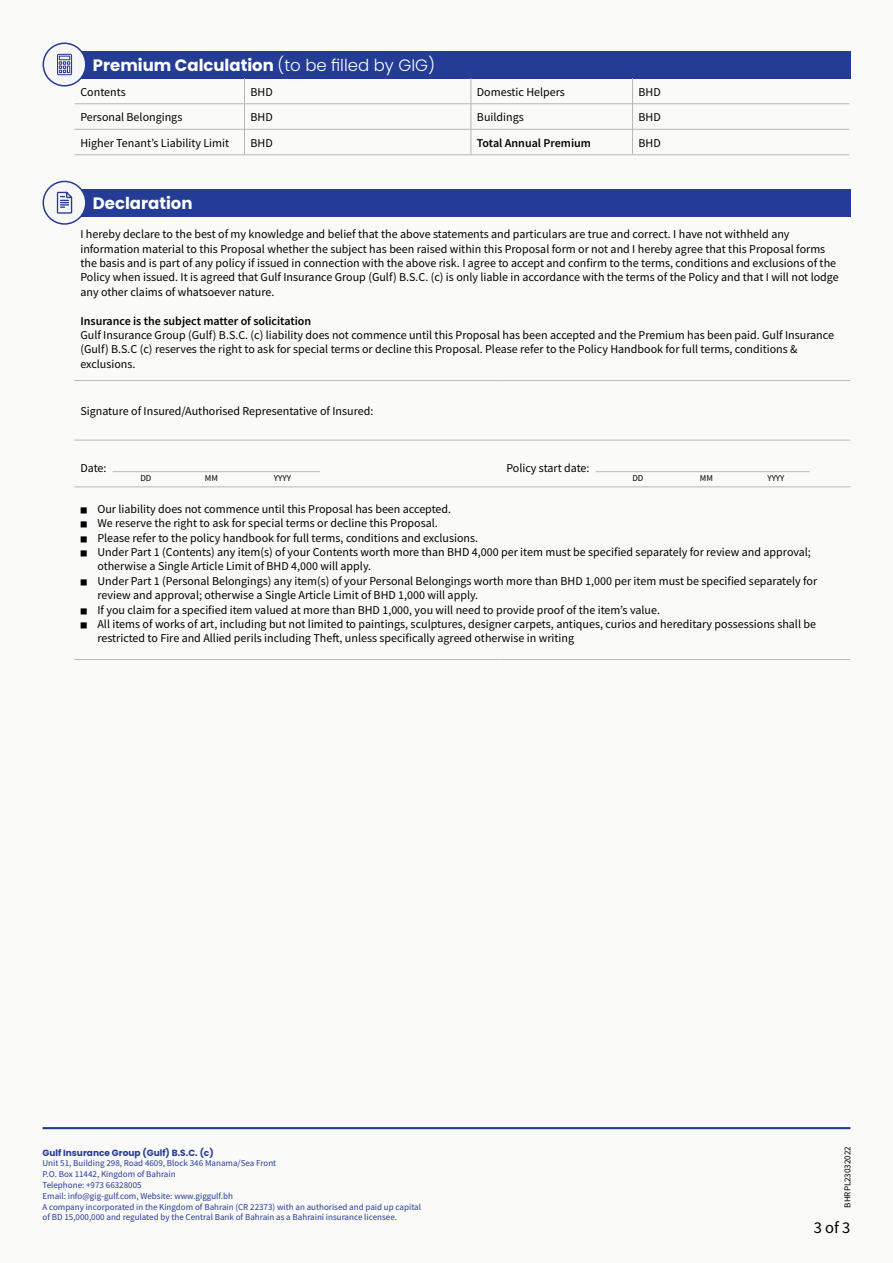
<style>
.page{position:relative;width:893px;height:1263px;background:#f7f8f6}
.page>*{position:absolute;margin:0;border:0;box-sizing:border-box;transform-origin:0 0}
.t1{font:700 16.5px "Poppins";color:#fff}
.t2{font:16.5px "Source Sans Pro";color:#000}
.t3{font:12px/14.4px "Source Sans Pro";color:#000}
.t4{font:600 12px "Source Sans Pro";color:#000}
.t5{font:9px/10.8px "Source Sans Pro";color:#243c96}
.t6{font:700 9px "Poppins";color:#243c96}
.t7{font:9px "Source Sans Pro";color:#000}
.t8{font:7.5px "Source Sans Pro";color:#000}
.s1{font-weight:300}
</style>
<div class="page">
<div style="left:72px;top:189px;width:778px;height:27px;background:#243c96"></div>
<div style="left:43px;top:181px;width:43px;height:43px;background:#f7f8f6;border-radius:50%"></div>
<div style="left:43px;top:181px;width:44px;height:44px;border:2px solid #243c96;border-radius:50%"></div>
<hr style="left:74px;top:487px;width:426px;height:1px;background:#b7b7b8">
<hr style="left:500px;top:487px;width:350px;height:1px;background:#b7b7b8">
<hr style="left:74px;top:659px;width:426px;height:1px;background:#b7b7b8">
<hr style="left:500px;top:659px;width:350px;height:1px;background:#b7b7b8">
<hr style="left:74px;top:380px;width:426px;height:1px;background:#b7b7b8">
<hr style="left:500px;top:380px;width:350px;height:1px;background:#b7b7b8">
<hr style="left:74px;top:440px;width:426px;height:1px;background:#b7b7b8">
<hr style="left:500px;top:440px;width:350px;height:1px;background:#b7b7b8">
<hr style="left:112px;top:471px;width:208px;height:1px;background:#b7b7b8">
<hr style="left:596px;top:471px;width:214px;height:1px;background:#b7b7b8">
<svg style="left:56px;top:191px;width:17px;height:23px"></svg>
<div style="left:72px;top:51px;width:778px;height:27px;background:#243c96"></div>
<div style="left:43px;top:43px;width:43px;height:43px;background:#f7f8f6;border-radius:50%"></div>
<div style="left:43px;top:43px;width:44px;height:44px;border:2px solid #243c96;border-radius:50%"></div>
<hr style="left:74px;top:104px;width:170px;height:1px;background:#b7b7b8">
<hr style="left:471px;top:104px;width:161px;height:1px;background:#b7b7b8">
<hr style="left:633px;top:104px;width:216px;height:1px;background:#b7b7b8">
<hr style="left:74px;top:129px;width:170px;height:1px;background:#b7b7b8">
<hr style="left:471px;top:129px;width:161px;height:1px;background:#b7b7b8">
<hr style="left:633px;top:129px;width:216px;height:1px;background:#b7b7b8">
<hr style="left:74px;top:155px;width:170px;height:1px;background:#b7b7b8">
<hr style="left:244px;top:155px;width:227px;height:1px;background:#b7b7b8">
<hr style="left:471px;top:155px;width:161px;height:1px;background:#b7b7b8">
<hr style="left:632px;top:155px;width:217px;height:1px;background:#b7b7b8">
<svg style="left:471px;top:78px;width:1px;height:77px"></svg>
<svg style="left:244px;top:78px;width:1px;height:77px"></svg>
<hr style="left:244px;top:104px;width:227px;height:1px;background:#b7b7b8">
<hr style="left:244px;top:129px;width:227px;height:1px;background:#b7b7b8">
<svg style="left:632px;top:78px;width:1px;height:77px"></svg>
<svg style="left:57px;top:53px;width:16px;height:23px"></svg>
<hr style="left:43px;top:1127px;width:807px;height:2px;background:#243c96">
<h1 class="t1" style="left:93px;top:56px;width:343px">Premium Calculation <span class="s1">(to be filled by GIG(</span></h1>
<p class="t3" style="left:80px;top:84px;width:47px">Contents</p>
<p class="t3" style="left:250px;top:84px;width:24px">BHD</p>
<p class="t3" style="left:477px;top:84px;width:90px">Domestic Helpers</p>
<p class="t3" style="left:638px;top:84px;width:24px">BHD</p>
<p class="t3" style="left:80px;top:110px;width:103px">Personal Belongings</p>
<p class="t3" style="left:250px;top:110px;width:24px">BHD</p>
<p class="t3" style="left:477px;top:110px;width:48px">Buildings</p>
<p class="t3" style="left:638px;top:110px;width:24px">BHD</p>
<p class="t3" style="left:80px;top:135px;width:150px">Higher Tenant s’ Liability Limit</p>
<p class="t3" style="left:250px;top:135px;width:24px">BHD</p>
<p class="t4" style="left:477px;top:135px;width:116px">Total Annual Premium</p>
<p class="t3" style="left:638px;top:135px;width:24px">BHD</p>
<h1 class="t1" style="left:93px;top:194px;width:101px">Declaration</h1>
<p class="t3" style="left:80px;top:227px;width:760px">I hereby declare to the best of my knowledge and belief that the above statements and particulars are true and correct I. have not withheld any information material to this Proposal whether the subject has been raised within this Proposal form or not and I hereby agree that this Proposal forms the basis and is part of any policy if issued in connection with the above risk I. agree to accept and confirm to the terms, conditions and exclusions of the Policy when issued It. is agreed that Gulf Insurance Group (Gulf c(.C.S.B) ) is only liable in accordance with the terms of the Policy and that I will not lodge any other claims of whatsoever nature.</p>
<p class="t4" style="left:80px;top:313px;width:232px">Insurance is the subject matter of solicitation</p>
<p class="t3" style="left:80px;top:328px;width:755px">Gulf Insurance Group (Gulf c(.C.S.B) ) liability does not commence until this Proposal has been accepted and the Premium has been paid. Gulf Insurance (Gulf C.S.B) c( ) reserves the right to ask for special terms or decline this Proposal. Please refer to the Policy Handbook for full terms, conditions &amp; exclusions.</p>
<p class="t3" style="left:80px;top:404px;width:294px">Signature of Insured/Authorised Representative of Insured:</p>
<p class="t3" style="left:80px;top:461px;width:28px">Date:</p>
<p class="t7" style="left:140px;top:472px;width:13px">DD</p>
<p class="t7" style="left:205px;top:472px;width:15px">MM</p>
<p class="t7" style="left:274px;top:472px;width:19px">YYYY</p>
<p class="t8" style="left:80px;top:506px;width:8px">■</p>
<p class="t3" style="left:97px;top:502px;width:355px">Our liability does not commence until this Proposal has been accepted.</p>
<p class="t8" style="left:80px;top:520px;width:8px">■</p>
<p class="t3" style="left:97px;top:516px;width:342px">We reserve the right to ask for special terms or decline this Proposal.</p>
<p class="t8" style="left:80px;top:534px;width:8px">■</p>
<p class="t3" style="left:97px;top:530px;width:382px">Please refer to the policy handbook for full terms, conditions and exclusions.</p>
<p class="t3" style="left:506px;top:461px;width:85px">Policy start date:</p>
<p class="t7" style="left:632px;top:472px;width:13px">DD</p>
<p class="t7" style="left:700px;top:472px;width:15px">MM</p>
<p class="t7" style="left:767px;top:472px;width:19px">YYYY</p>
<p class="t8" style="left:80px;top:549px;width:8px">■</p>
<p class="t8" style="left:80px;top:578px;width:8px">■</p>
<p class="t8" style="left:80px;top:606px;width:8px">■</p>
<p class="t8" style="left:80px;top:621px;width:8px">■</p>
<p class="t3" style="left:97px;top:545px;width:715px">Under Part 1 (Contents) any item s( ) of your Contents worth more than BHD 4,000 per item must be specified separately for review and approval;</p>
<p class="t3" style="left:97px;top:559px;width:721px">otherwise a Single Article Limit of BHD 4,000 will apply.<br>Under Part 1 (Personal Belongings) any item s( ) of your Personal Belongings worth more than BHD 1,000 per item must be specified separately for</p>
<p class="t3" style="left:97px;top:588px;width:564px">review and approval; otherwise a Single Article Limit of BHD 1,000 will apply.<br>If you claim for a specified item valued at more than BHD 1,000, you will need to provide proof of the item s’ value.</p>
<p class="t3" style="left:97px;top:617px;width:720px">All items of works of art, including but not limited to paintings, sculptures, designer carpets, antiques, curios and hereditary possessions shall be</p>
<p class="t3" style="left:97px;top:631px;width:478px">restricted to Fire and Allied perils including Theft, unless specifically agreed otherwise in writing</p>
<p class="t6" style="left:43px;top:1147px;width:173px">Gulf Insurance Group (Gulf) B S. C. (. c (</p>
<p class="t5" style="left:43px;top:1158px;width:380px">Unit 51, Building 298, Road 4609, Block 346 Manama/Sea Front<br>O.P . Box 11442, Kingdom of Bahrain<br>Telephone: +973 66328005<br>Email: info@gig-gulf.com, Website: www.giggulf.bh<br>A company incorporated in the Kingdom of Bahrain (CR 22373) with an authorised and paid up capital of BD 15,000,000 and regulated by the Central Bank of Bahrain as a Bahraini insurance licensee.</p>
<p class="t7" style="left:842px;top:1208px;width:63px;rotate:-90deg">BHRPL23032022</p>
<h1 class="t2" style="left:814px;top:1217px;width:38px">3of3</h1>
</div>
